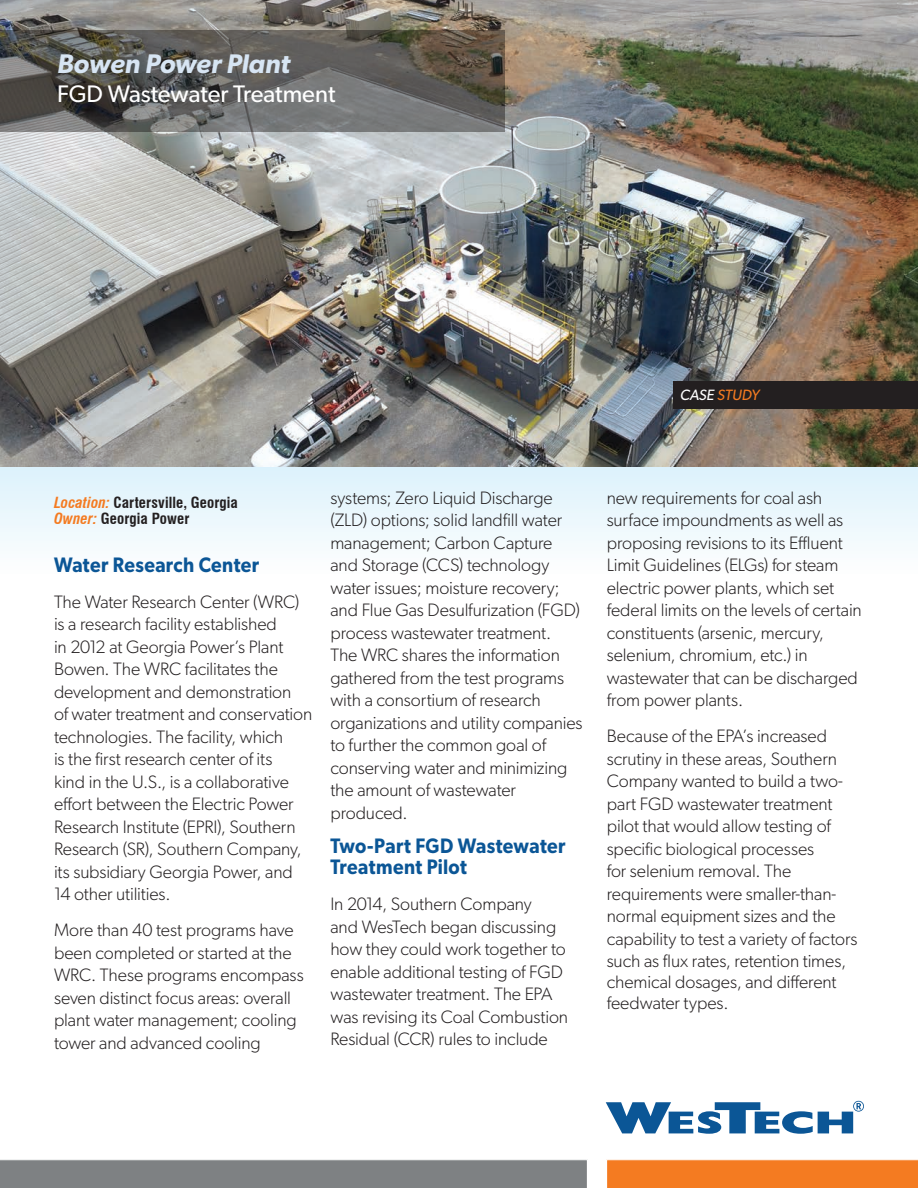
<style>
.page{position:relative;width:918px;height:1188px;background:#fff}
.page>*{position:absolute;margin:0;border:0;box-sizing:border-box;transform-origin:0 0}
.t1{font:italic 600 27px "Gibson";color:#d7e5f3}
.t2{font:24px "Gibson";color:#fff}
.t3{font:600 21px/21px "Gibson";letter-spacing:.02em;color:#0b5696;scale:.9 1}
.t4{font:300 18px/22.5px "Gibson";letter-spacing:-.005em;color:#231f20}
.t5{font:700 condensed 15px/16.5px "Swiss 721 BT";letter-spacing:.005em;color:#231f20}
.t6{font:italic 15px "Gibson";color:#f47b21}
.s1{color:#fff}
.s2{font-style:italic;color:#f47b21}
</style>
<div class="page">
<svg style="left:0;top:467px;width:918px;height:76px"></svg>
<img style="left:0;top:0;width:918px;height:467px">
<svg style="left:0;top:30px;width:504px;height:102px"></svg>
<div style="left:673px;top:381px;width:245px;height:27px;background:#231f20"></div>
<div style="left:0;top:1159px;width:588px;height:29px;background:#7e8183"></div>
<svg style="left:606px;top:1159px;width:312px;height:29px"></svg>
<svg style="left:606px;top:1101px;width:258px;height:33px"></svg>
<h1 class="t1" style="left:57px;top:48px;width:234px">Bowen Power Plant</h1>
<h2 class="t2" style="left:57px;top:79px;width:280px">FGD Wastewater Treatment</h2>
<p class="t6" style="left:680px;top:385px;width:81px"><span class="s1">CASE</span> STUDY</p>
<p class="t5" style="left:54px;top:494px;width:185px"><span class="s2">Location:</span> Cartersville, Georgia<br><span class="s2">Owner:</span> Georgia Power</p>
<p class="t3" style="left:54px;top:553px;width:230px">Water Research Center</p>
<p class="t4" style="left:54px;top:590px;width:260px">The Water Research Center (WRC) is a research facility established<br>in 2012 at Georgia Power’s Plant Bowen. The WRC facilitates the development and demonstration<br>of water treatment and conservation technologies. The facility, which<br>is the first research center of its<br>kind in the U.S., is a collaborative effort between the Electric Power Research Institute (EPRI), Southern Research (SR), Southern Company, its subsidiary Georgia Power, and 14 other utilities.</p>
<p class="t4" style="left:54px;top:918px;width:251px">More than 40 test programs have been completed or started at the<br>WRC. These programs encompass seven distinct focus areas: overall plant water management; cooling tower and advanced cooling</p>
<p class="t4" style="left:330px;top:486px;width:254px">systems; Zero Liquid Discharge (ZLD) options; solid landfill water management; Carbon Capture and Storage (CCS) technology water issues; moisture recovery; and Flue Gas Desulfurization (FGD) process wastewater treatment.<br>The WRC shares the information gathered from the test programs with a consortium of research organizations and utility companies to further the common goal of conserving water and minimizing the amount of wastewater produced.</p>
<p class="t3" style="left:330px;top:835px;width:263px">Two-Part FGD Wastewater<br>Treatment Pilot</p>
<p class="t4" style="left:330px;top:893px;width:239px">In 2014, Southern Company<br>and WesTech began discussing how they could work together to enable additional testing of FGD wastewater treatment. The EPA was revising its Coal Combustion<br>Residual (CCR) rules to include</p>
<p class="t4" style="left:607px;top:486px;width:257px">new requirements for coal ash surface impoundments as well as proposing revisions to its Effluent<br>Limit Guidelines (ELGs) for steam electric power plants, which set federal limits on the levels of certain constituents (arsenic, mercury, selenium, chromium, etc.) in wastewater that can be discharged from power plants.</p>
<p class="t4" style="left:607px;top:725px;width:252px">Because of the EPA’s increased scrutiny in these areas, Southern<br>Company wanted to build a two&shy;part FGD wastewater treatment pilot that would allow testing of specific biological processes<br>for selenium removal. The requirements were smaller-than&shy;normal equipment sizes and the capability to test a variety of factors such as flux rates, retention times, chemical dosages, and different feedwater types.</p>
</div>
